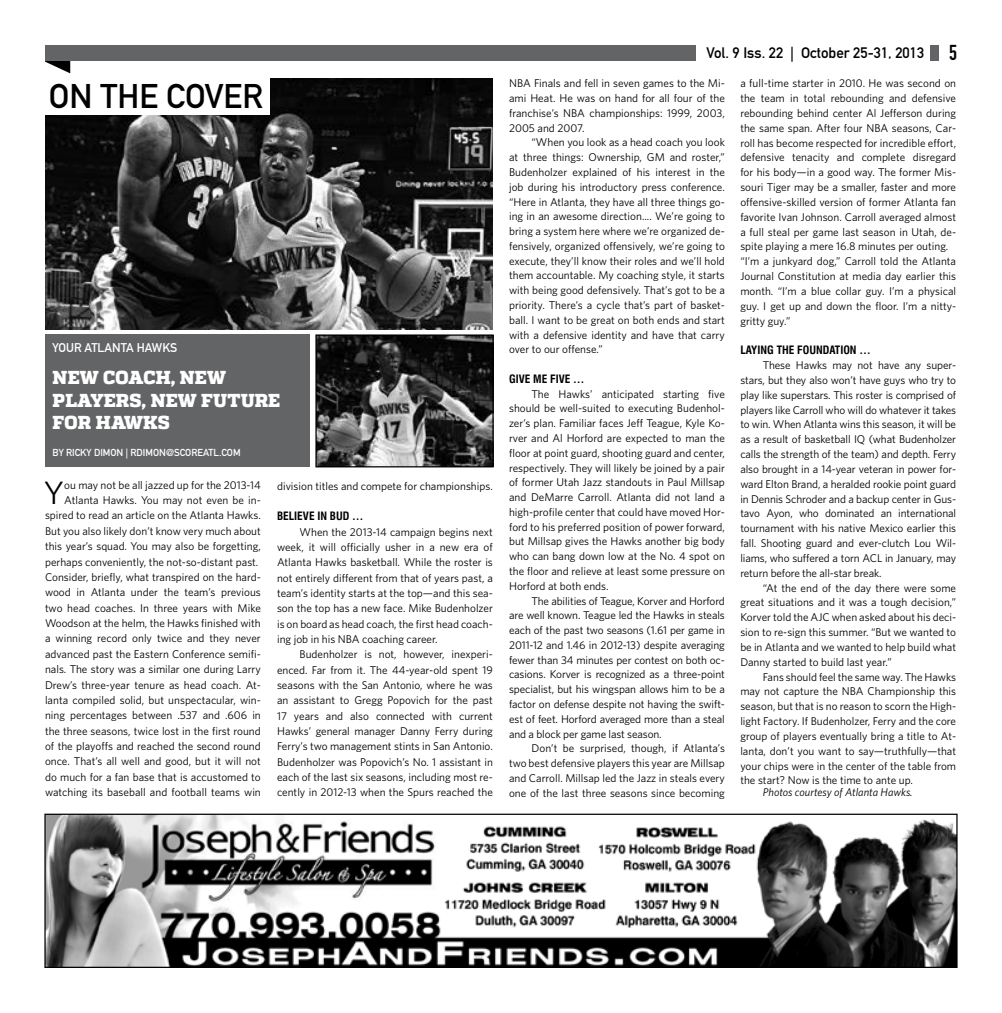
<style>
.page{position:relative;width:1002px;height:1013px;background:#fff}
.page>*{position:absolute;margin:0;border:0;box-sizing:border-box;transform-origin:0 0}
.t1{font:33.75px "DIN Mittelschrift Std";color:#000}
.t2{font:32.38px "Whitney";color:#000}
.t3{font:800 18.75px/22.5px "Quadon";letter-spacing:.005em;color:#fff}
.t4{font:15px "DIN Mittelschrift Std";color:#000}
.t5{font:12.5px "DIN Mittelschrift Std";color:#fff}
.t6{font:11.25px/14.9px "Whitney";color:#000;text-align:justify}
.t7{font:700 condensed 11.25px "Swiss 721 BT";color:#000}
.t8{font:italic 11.25px "Whitney";color:#000}
.t9{font:10px "DIN Mittelschrift Std";color:#fff}
.s1{font-family:"DIN Engschrift Std";font-size:21.25px}
</style>
<div class="page">
<div style="left:930px;top:45px;width:8px;height:16px;background:#636466"></div>
<svg style="left:45px;top:61px;width:25px;height:12px"></svg>
<div style="left:45px;top:45px;width:650px;height:16px;background:#636466"></div>
<img style="left:46px;top:815px;width:909px;height:151px">
<div style="left:44px;top:813px;width:913px;height:155px;border:1px solid #000"></div>
<img style="left:46px;top:78px;width:446px;height:252px">
<div style="left:39px;top:77px;width:231px;height:38px;background:#fff"></div>
<div style="left:45px;top:335px;width:264px;height:132px;background:#636466"></div>
<img style="left:317px;top:336px;width:174px;height:129px">
<div style="left:315px;top:334px;width:178px;height:133px;border:1px solid #000"></div>
<h1 class="t1" style="left:49px;top:76px;width:216px">ON THE COVER</h1>
<p class="t5" style="left:53px;top:340px;width:126px">YOUR ATLANTA HAWKS</p>
<h3 class="t3" style="left:53px;top:366px;width:229px">NEW COACH, NEW<br>PLAYERS, NEW FUTURE<br>FOR HAWKS</h3>
<p class="t9" style="left:53px;top:447px;width:189px">BY RICKY DIMON | RDIMON@SCOREATL.COM</p>
<p class="t6" style="left:45px;top:477px;width:217px;line-height:15.4px;text-align:right">ou may not be all jazzed up for the 2013-14<br>Atlanta Hawks. You may not even be in&shy;spired to read an article on the Atlanta Hawks.<br>But you also likely don’t know very much about this year’s squad. You may also be forgetting, perhaps conveniently, the not-so-distant past.<br>Consider, briefly, what transpired on the hard&shy;wood in Atlanta under the team’s previous two head coaches. In three years with Mike Woodson at the helm, the Hawks finished with a winning record only twice and they never advanced past the Eastern Conference semifi&shy;nals. The story was a similar one during Larry Drew’s three-year tenure as head coach. At&shy;lanta compiled solid, but unspectacular, win&shy;ning percentages between .537 and .606 in the three seasons, twice lost in the first round of the playoffs and reached the second round once. That’s all well and good, but it will not do much for a fan base that is accustomed to watching its baseball and football teams win</p>
<h2 class="t2" style="left:44px;top:471px;width:22px">Y</h2>
<p class="t6" style="left:277px;top:478px;width:217px">division titles and compete for championships.</p>
<p class="t7" style="left:277px;top:509px;width:88px">BELIEVE IN BUD …</p>
<p class="t6" style="left:277px;top:523px;width:217px;line-height:15.4px;text-indent:22px">When the 2013-14 campaign begins next week, it will officially usher in a new era of Atlanta Hawks basketball. While the roster is not entirely different from that of years past, a team’s identity starts at the top—and this sea&shy;son the top has a new face. Mike Budenholzer is on board as head coach, the first head coach&shy;ing job in his NBA coaching career.</p>
<p class="t6" style="left:277px;top:646px;width:217px;line-height:15.4px;text-indent:22px">Budenholzer is not, however, inexperi&shy;enced. Far from it. The 44-year-old spent 19 seasons with the San Antonio, where he was an assistant to Gregg Popovich for the past 17 years and also connected with current Hawks’ general manager Danny Ferry during Ferry’s two management stints in San Antonio.<br>Budenholzer was Popovich’s No. 1 assistant in each of the last six seasons, including most re&shy;cently in 2012-13 when the Spurs reached the</p>
<h3 class="t4" style="left:706px;top:44px;width:252px">Vol. 9 Iss. 22 | October 25-31, 2013 <span class="s1">5</span></h3>
<p class="t6" style="left:509px;top:76px;width:217px">NBA Finals and fell in seven games to the Mi&shy;ami Heat. He was on hand for all four of the franchise’s NBA championships: 1999, 2003, 2005 and 2007.</p>
<p class="t6" style="left:509px;top:135px;width:217px;text-indent:22px">“When you look as a head coach you look at three things: Ownership, GM and roster,” Budenholzer explained of his interest in the job during his introductory press conference. “Here in Atlanta, they have all three things go&shy;ing in an awesome direction.... We’re going to bring a system here where we’re organized de&shy;fensively, organized offensively, we’re going to execute, they’ll know their roles and we’ll hold them accountable. My coaching style, it starts with being good defensively. That’s got to be a priority. There’s a cycle that’s part of basket&shy;ball. I want to be great on both ends and start with a defensive identity and have that carry over to our offense.”</p>
<p class="t7" style="left:509px;top:372px;width:77px">GIVE ME FIVE …</p>
<p class="t6" style="left:509px;top:386px;width:217px;text-indent:22px">The Hawks’ anticipated starting five should be well-suited to executing Budenhol&shy;zer’s plan. Familiar faces Jeff Teague, Kyle Ko&shy;rver and Al Horford are expected to man the floor at point guard, shooting guard and center, respectively. They will likely be joined by a pair of former Utah Jazz standouts in Paul Millsap and DeMarre Carroll. Atlanta did not land a high-profile center that could have moved Hor&shy;ford to his preferred position of power forward, but Millsap gives the Hawks another big body who can bang down low at the No. 4 spot on the floor and relieve at least some pressure on Horford at both ends.</p>
<p class="t6" style="left:509px;top:593px;width:217px;text-indent:22px">The abilities of Teague, Korver and Horford are well known. Teague led the Hawks in steals each of the past two seasons (1.61 per game in 2011-12 and 1.46 in 2012-13) despite averaging fewer than 34 minutes per contest on both oc&shy;casions. Korver is recognized as a three-point specialist, but his wingspan allows him to be a factor on defense despite not having the swift&shy;est of feet. Horford averaged more than a steal and a block per game last season.</p>
<p class="t6" style="left:509px;top:740px;width:217px;text-indent:22px">Don’t be surprised, though, if Atlanta’s two best defensive players this year are Millsap and Carroll. Millsap led the Jazz in steals every one of the last three seasons since becoming</p>
<p class="t6" style="left:740px;top:75px;width:217px;text-align:left">a full-time starter in 2010. He was second on the team in total rebounding and defensive rebounding behind center Al Jefferson during the same span. After four NBA seasons, Car&shy;roll has become respected for incredible effort, defensive tenacity and complete disregard for his body—in a good way. The former Mis&shy;souri Tiger may be a smaller, faster and more offensive-skilled version of former Atlanta fan favorite Ivan Johnson. Carroll averaged almost a full steal per game last season in Utah, de&shy;spite playing a mere 16.8 minutes per outing. “I’m a junkyard dog,” Carroll told the Atlanta Journal Constitution at media day earlier this month. “I’m a blue collar guy. I’m a physical guy. I get up and down the floor. I’m a nitty&shy;gritty guy.”</p>
<p class="t7" style="left:740px;top:343px;width:132px">LAYING THE FOUNDATION …</p>
<p class="t6" style="left:740px;top:357px;width:217px;text-indent:22px">These Hawks may not have any super&shy;stars, but they also won’t have guys who try to play like superstars. This roster is comprised of players like Carroll who will do whatever it takes to win. When Atlanta wins this season, it will be as a result of basketball IQ (what Budenholzer calls the strength of the team) and depth. Ferry also brought in a 14-year veteran in power for&shy;ward Elton Brand, a heralded rookie point guard in Dennis Schroder and a backup center in Gus&shy;tavo Ayon, who dominated an international tournament with his native Mexico earlier this fall. Shooting guard and ever-clutch Lou Wil&shy;liams, who suffered a torn ACL in January, may return before the all-star break.</p>
<p class="t6" style="left:740px;top:580px;width:217px;text-indent:22px">“At the end of the day there were some great situations and it was a tough decision,” Korver told the AJC when asked about his deci&shy;sion to re-sign this summer. “But we wanted to be in Atlanta and we wanted to help build what Danny started to build last year.”</p>
<p class="t6" style="left:740px;top:669px;width:217px;text-indent:22px">Fans should feel the same way. The Hawks may not capture the NBA Championship this season, but that is no reason to scorn the High&shy;light Factory. If Budenholzer, Ferry and the core group of players eventually bring a title to At&shy;lanta, don’t you want to say—truthfully—that your chips were in the center of the table from the start? Now is the time to ante up.</p>
<p class="t8" style="left:762px;top:785px;width:151px">Photos courtesy of Atlanta Hawks.</p>
</div>
